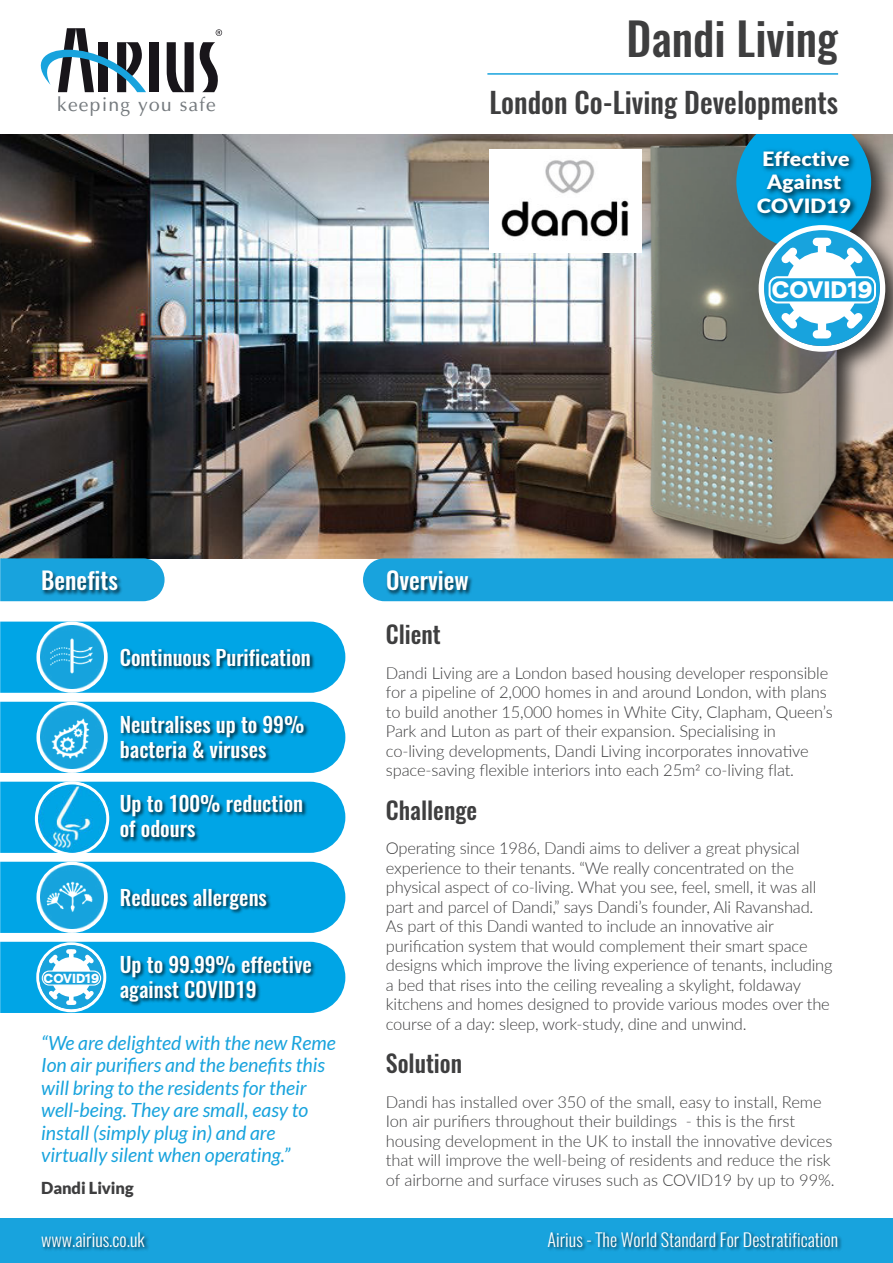
<style>
.page{position:relative;width:893px;height:1263px;background:#fff}
.page>*{position:absolute;margin:0;border:0;box-sizing:border-box;transform-origin:0 0}
.t1{font:500 45px "Oswald";color:#3e3e3f}
.t2{font:500 28.5px "Oswald";color:#3e3e3f}
.t3{font:500 24px "Oswald";color:#3e3e3f}
.t4{font:500 24px "Oswald";color:#fff}
.t5{font:800 23.7px "Matter";color:#fff}
.t6{font:500 21px/25.2px "Oswald";color:#fff}
.t7{font:900 19.65px/23.5px "Lato";color:#fff;text-align:center;scale:1.08 1}
.t8{font:italic 19.5px/22.5px "Lato";color:#18a3dd}
.t9{font:19.2px "Optima";letter-spacing:.065em;color:#757a7e}
.t10{font:300 18px "Oswald";color:#fff}
.t11{font:300 16.5px/19.5px "Lato";letter-spacing:-.01em;color:#3e3e3f}
.t12{font:900 16.5px "Lato";letter-spacing:-.005em;color:#3e3e3f}
.t13{font:800 13.2px "Matter";color:#fff}
</style>
<div class="page">
<img style="left:0;top:135px;width:620px;height:423px">
<img style="left:490px;top:149px;width:130px;height:103px">
<img style="left:864px;top:135px;width:29px;height:423px">
<img style="left:620px;top:135px;width:244px;height:423px">
<svg style="left:736px;top:135px;width:149px;height:217px"></svg>
<div style="left:770px;top:277px;width:105px;height:25px;background:#18a3dd;border-radius:8px"></div>
<div style="left:769px;top:276px;width:107px;height:27px;border:2px solid #fff;border-radius:8px"></div>
<svg style="left:0;top:558px;width:165px;height:43px;background:#24a5db"></svg>
<div style="left:363px;top:558px;width:530px;height:43px;background:#18a3dd"></div>
<div style="left:0;top:1218px;width:893px;height:45px;background:#18a3dd"></div>
<img style="left:39px;top:566px;width:86px;height:36px">
<img style="left:384px;top:566px;width:92px;height:36px">
<img style="left:548px;top:1232px;width:294px;height:19px">
<img style="left:42px;top:1232px;width:107px;height:19px">
<hr style="left:487px;top:73px;width:351px;height:2px;background:#18a3dd">
<div style="left:149px;top:42px;width:9px;height:50px;background:#18151a"></div>
<svg style="left:167px;top:42px;width:51px;height:50px"></svg>
<svg style="left:40px;top:28px;width:106px;height:64px"></svg>
<svg style="left:216px;top:29px;width:6px;height:7px"></svg>
<svg style="left:0;top:622px;width:345px;height:71px;background:#0ba9e7"></svg>
<svg style="left:36px;top:622px;width:72px;height:71px"></svg>
<img style="left:41px;top:626px;width:62px;height:63px">
<svg style="left:0;top:702px;width:345px;height:71px;background:#10aae7"></svg>
<svg style="left:36px;top:702px;width:72px;height:71px"></svg>
<img style="left:41px;top:706px;width:62px;height:63px">
<svg style="left:0;top:781px;width:345px;height:72px;background:#1eafe8"></svg>
<img style="left:38px;top:784px;width:68px;height:69px">
<div style="left:0;top:862px;width:345px;height:71px;background:#00a5e6"></div>
<svg style="left:36px;top:862px;width:72px;height:71px"></svg>
<img style="left:41px;top:866px;width:62px;height:63px">
<img style="left:117px;top:645px;width:201px;height:35px">
<img style="left:117px;top:884px;width:157px;height:36px">
<img style="left:117px;top:790px;width:193px;height:61px">
<img style="left:117px;top:711px;width:194px;height:60px">
<svg style="left:0;top:942px;width:345px;height:71px;background:#18a0d6"></svg>
<div style="left:42px;top:971px;width:59px;height:14px;background:#18a3dd;border-radius:7px"></div>
<div style="left:42px;top:970px;width:59px;height:15px;border:1px solid #fff;border-radius:7px"></div>
<p class="t9" style="left:57px;top:96px;width:160px">keeping you safe</p>
<h1 class="t1" style="left:626px;top:20px;width:213px">Dandi Living</h1>
<h2 class="t2" style="left:489px;top:90px;width:350px">London Co-Living Developments</h2>
<p class="t7" style="left:757px;top:148px;width:88px">Effective<br>Against<br>COVID19</p>
<h3 class="t5" style="left:772px;top:279px;width:102px">COVID19</h3>
<h3 class="t4" style="left:41px;top:571px;width:78px">Benefits</h3>
<h3 class="t4" style="left:386px;top:571px;width:84px">Overview</h3>
<h3 class="t3" style="left:386px;top:625px;width:57px">Client</h3>
<p class="t11" style="left:386px;top:664px;width:448px">Dandi Living are a London based housing developer responsible for a pipeline of 2,000 homes in and around London, with plans to build another 15,000 homes in White City, Clapham, Queen’s Park and Luton as part of their expansion. Specialising in co-living developments, Dandi Living incorporates innovative space-saving flexible interiors into each 25m2 co-living flat.</p>
<h3 class="t3" style="left:386px;top:800px;width:93px">Challenge</h3>
<p class="t11" style="left:386px;top:838px;width:448px">Operating since 1986, Dandi aims to deliver a great physical experience to their tenants. “We really concentrated on the physical aspect of co-living. What you see, feel, smell, it was all part and parcel of Dandi,” says Dandi’s founder, Ali Ravanshad.<br>As part of this Dandi wanted to include an innovative air purification system that would complement their smart space designs which improve the living experience of tenants, including a bed that rises into the ceiling revealing a skylight, foldaway kitchens and homes designed to provide various modes over the course of a day: sleep, work-study, dine and unwind.</p>
<h3 class="t3" style="left:386px;top:1053px;width:78px">Solution</h3>
<p class="t11" style="left:386px;top:1093px;width:450px">Dandi has installed over 350 of the small, easy to install, Reme Ion air purifiers throughout their buildings - this is the first housing development in the UK to install the innovative devices that will improve the well-being of residents and reduce the risk of airborne and surface viruses such as COVID19 by up to 99%.</p>
<p class="t6" style="left:120px;top:647px;width:193px">Continuous Purification</p>
<p class="t6" style="left:120px;top:713px;width:186px">Neutralises up to 99% bacteria &amp; viruses</p>
<p class="t6" style="left:120px;top:793px;width:185px">Up to 100% reduction of odours</p>
<p class="t6" style="left:120px;top:887px;width:149px">Reduces allergens</p>
<p class="t6" style="left:120px;top:953px;width:194px">Up to 99.99% effective against COVID19</p>
<p class="t13" style="left:44px;top:972px;width:57px">COVID19</p>
<p class="t8" style="left:41px;top:1033px;width:296px">“We are delighted with the new Reme Ion air purifiers and the benefits this will bring to the residents for their well-being. They are small, easy to install (simply plug in) and are virtually silent when operating.”</p>
<p class="t12" style="left:41px;top:1181px;width:94px">Dandi Living</p>
<p class="t10" style="left:41px;top:1230px;width:105px">www.airius.co.uk</p>
<p class="t10" style="left:548px;top:1230px;width:292px">Airius - The World Standard For Destratification</p>
</div>
